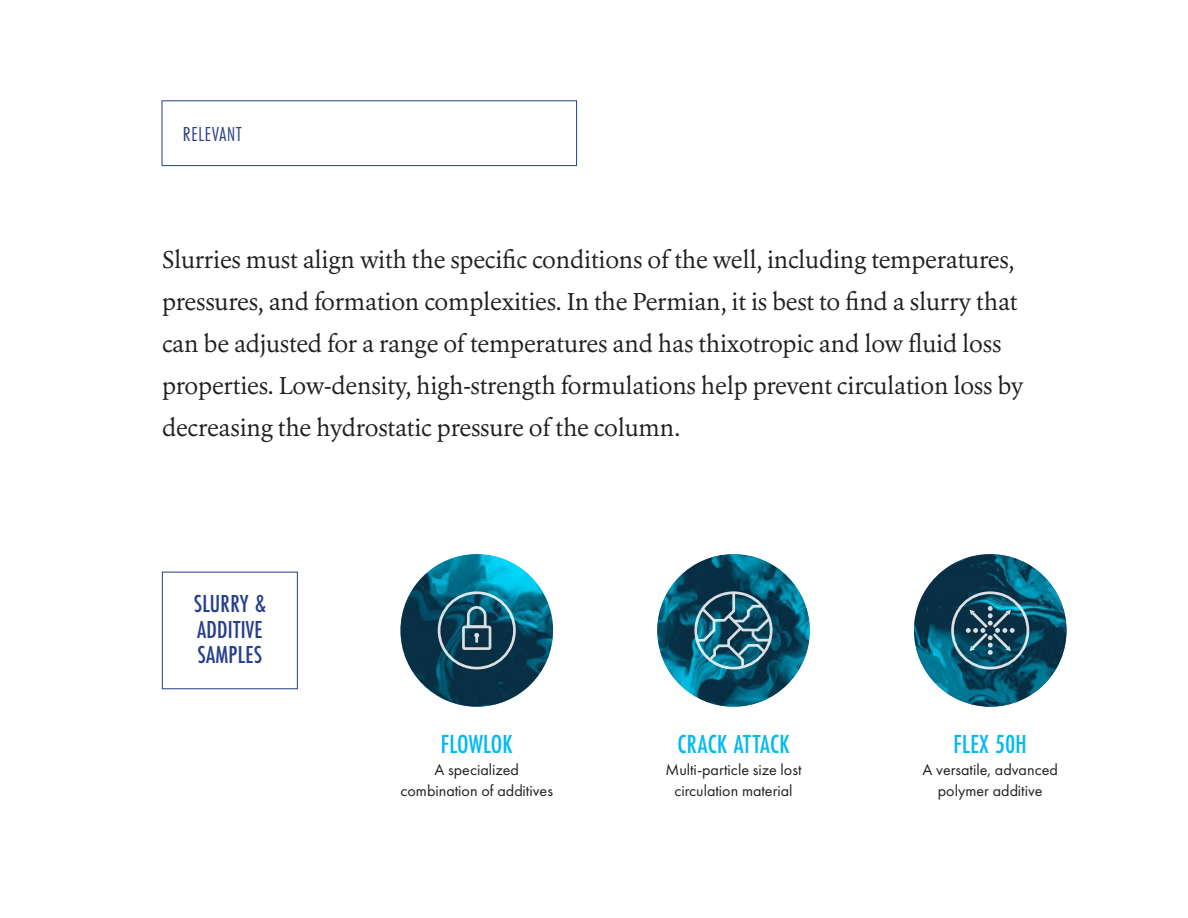
<style>
.page{position:relative;width:1188px;height:918px;background:#fff}
.page>*{position:absolute;margin:0;border:0;box-sizing:border-box;transform-origin:0 0}
.Product_Name{font:500 27.15px "Futura PT Cond";letter-spacing:.01em;color:#00baf1}
.ebook_-_sub_1B{font:500 25.5px "Futura PT Cond";letter-spacing:.01em;color:#253f8e}
.ebook_paragraph{font:24px/42px "Erato";letter-spacing:-.01em;color:#231f20}
.t1{font:21px "Futura PT Cond";letter-spacing:.04em;color:#253f8e}
.Product_Intro{font:16.05px/21.1px "Futura PT";color:#231f20;text-align:center}
</style>
<div class="page">
<div style="left:162px;top:100px;width:415px;height:66px;border:1px solid #253f8e"></div>
<div style="left:162px;top:572px;width:136px;height:117px;border:1px solid #253f8e"></div>
<img style="left:400px;top:554px;width:153px;height:153px;border-radius:76px">
<svg style="left:438px;top:591px;width:78px;height:78px;background:#2a5e72"></svg>
<img style="left:657px;top:554px;width:153px;height:153px;border-radius:76px">
<svg style="left:694px;top:591px;width:79px;height:78px;background:#357084"></svg>
<img style="left:914px;top:554px;width:152px;height:153px;border-radius:76px">
<svg style="left:951px;top:591px;width:78px;height:78px;background:#2d6073"></svg>
<p class="t1" style="left:183px;top:122px;width:61px">RELEVANT</p>
<p class="ebook_paragraph" style="left:162px;top:238px;width:863px">Slurries must align with the specific conditions of the well, including temperatures, pressures, and formation complexities. In the Permian, it is best to find a slurry that can be adjusted for a range of temperatures and has thixotropic and low fluid loss properties. Low-density, high-strength formulations help prevent circulation loss by decreasing the hydrostatic pressure of the column.</p>
<p class="ebook_-_sub_1B" style="left:194px;top:589px;width:74px">SLURRY &amp;</p>
<p class="ebook_-_sub_1B" style="left:197px;top:614px;width:67px">ADDITIVE</p>
<p class="ebook_-_sub_1B" style="left:197px;top:640px;width:66px">SAMPLES</p>
<p class="Product_Name" style="left:441px;top:728px;width:73px">FLOWLOK</p>
<p class="Product_Intro" style="left:400px;top:759px;width:154px">A specialized combination of additives</p>
<p class="Product_Name" style="left:677px;top:728px;width:114px">CRACK ATTACK</p>
<p class="Product_Intro" style="left:665px;top:759px;width:138px">Multi-particle size lost circulation material</p>
<p class="Product_Name" style="left:954px;top:728px;width:75px">FLEX 50H</p>
<p class="Product_Intro" style="left:923px;top:759px;width:137px">A versatile, advanced polymer additive</p>
</div>
